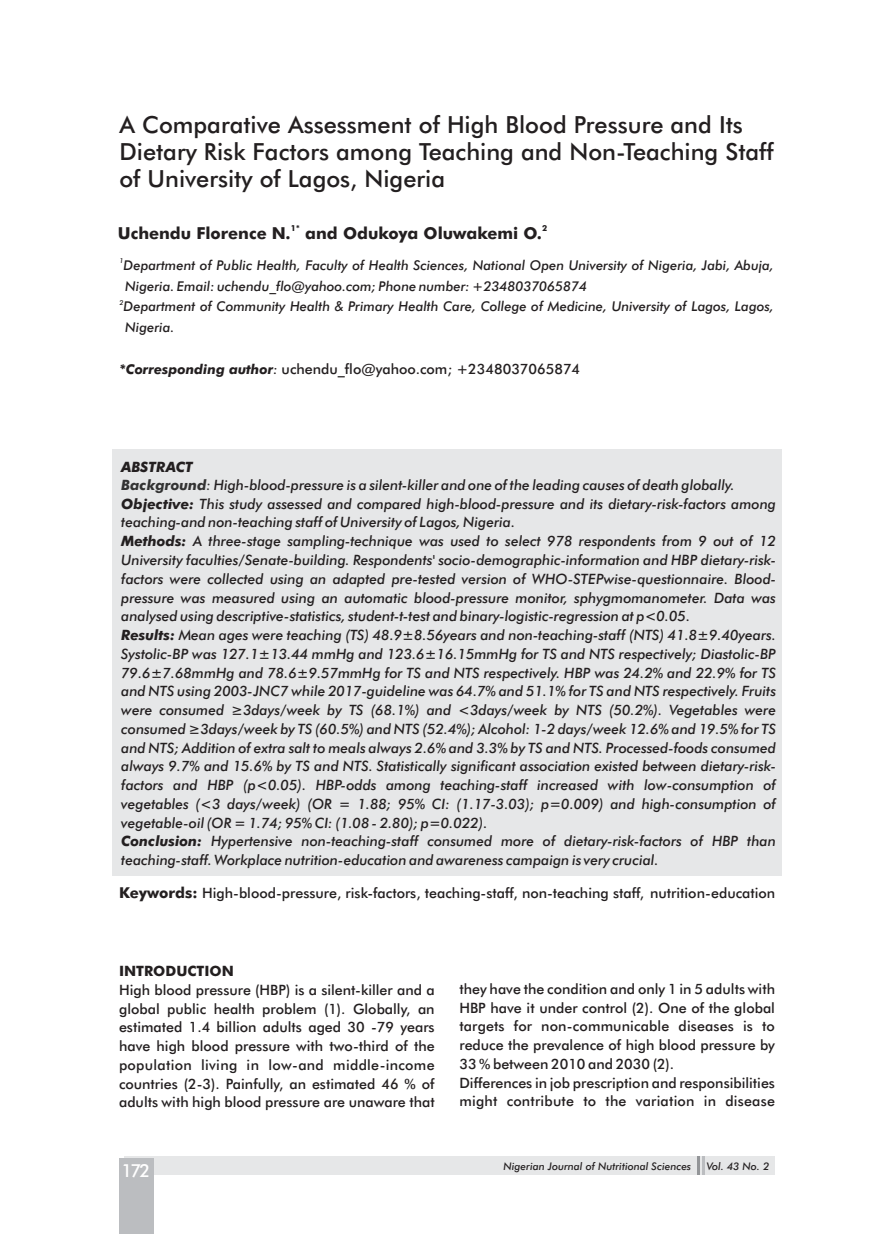
<style>
.page{position:relative;width:893px;height:1234px;background:#fff}
.page>*{position:absolute;margin:0;border:0;box-sizing:border-box;transform-origin:0 0}
.t1{font:500 23.55px/27px "Futura BT";color:#231f20}
.t2{font:500 18px "Futura BT";color:#fff}
.t3{font:700 16.5px "Futura BT";color:#231f20}
.t4{font:italic 500 14.25px/18.8px "Futura BT";color:#231f20}
.t5{font:500 14.25px/18.8px "Futura BT";color:#231f20;text-align:justify}
.t6{font:700 14.25px "Futura BT";color:#231f20}
.t7{font:italic 700 14.25px "Futura BT";color:#231f20}
.t8{font:italic 500 13.5px/20.7px "Futura BT";color:#231f20}
.t9{font:italic 500 10.5px "Futura BT";color:#231f20}
.t10{font:700 8.25px "Futura BT";color:#231f20}
.t11{font:italic 500 6.75px "Futura BT";color:#231f20}
.s1{font-weight:700;font-style:italic;font-size:13.5px}
.s2{font-style:italic;font-size:13.5px}
.s3{font-weight:700}
.s4{font-weight:700;color:#333}
.s5{color:#333}
.s6{font-weight:700;font-size:15px}
</style>
<div class="page">
<div style="left:112px;top:448px;width:669px;height:427px;background:#e6e7e8"></div>
<div style="left:124px;top:1156px;width:651px;height:18px;background:#e6e7e8"></div>
<div style="left:119px;top:1157px;width:35px;height:76px;background:#bbbdc0"></div>
<hr style="left:697px;top:1156px;width:3px;height:18px;background:#939598">
<hr style="left:702px;top:1156px;width:3px;height:18px;background:#bbbdc0">
<h1 class="t1" style="left:119px;top:113px;width:656px">A Comparative Assessment of High Blood Pressure and Its<br>Dietary Risk Factors among Teaching and Non-Teaching Staff of University of Lagos, Nigeria</h1>
<p class="t10" style="left:291px;top:224px;width:11px">1*</p>
<p class="t10" style="left:542px;top:224px;width:7px">2</p>
<p class="t3" style="left:118px;top:226px;width:426px">Uchendu Florence N. and Odukoya Oluwakemi O.</p>
<p class="t11" style="left:120px;top:258px;width:5px">1</p>
<p class="t8" style="left:124px;top:256px;width:652px">Department of Public Health, Faculty of Health Sciences, National Open University of Nigeria, Jabi, Abuja,<br>Nigeria. Email: uchendu_flo@yahoo.com; Phone number: +2348037065874</p>
<p class="t11" style="left:120px;top:299px;width:5px">2</p>
<p class="t8" style="left:124px;top:297px;width:652px">Department of Community Health &amp; Primary Health Care, College of Medicine, University of Lagos, Lagos,<br>Nigeria.</p>
<p class="t5" style="left:120px;top:360px;width:462px"><span class="s1">*Corresponding author</span><span class="s2">:</span> uchendu_flo@yahoo.com; +2348037065874</p>
<p class="t7" style="left:121px;top:461px;width:73px">ABSTRACT</p>
<p class="t4" style="left:121px;top:495px;width:656px"><span class="s3">Objective:</span> This study assessed and compared high-blood-pressure and its dietary-risk-factors among teaching-and non-teaching staff of University of Lagos, Nigeria.</p>
<p class="t4" style="left:121px;top:476px;width:615px"><span class="s4">Background</span><span class="s5">:</span> High-blood-pressure is a silent-killer and one of the leading causes of death globally.</p>
<p class="t4" style="left:121px;top:533px;width:656px;text-align:justify"><span class="s3">Methods:</span> A three-stage sampling-technique was used to select 978 respondents from 9 out of 12<br>University faculties/Senate-building. Respondents' socio-demographic-information and HBP dietary-risk&shy;factors were collected using an adapted pre-tested version of WHO-STEPwise-questionnaire. Blood&shy;pressure was measured using an automatic blood-pressure monitor, sphygmomanometer. Data was analysed using descriptive-statistics, student-t-test and binary-logistic-regression at p&lt;0.05.</p>
<p class="t4" style="left:121px;top:626px;width:656px;text-align:justify"><span class="s3">Results:</span> Mean ages were teaching (TS) 48.9±8.56years and non-teaching-staff (NTS) 41.8±9.40years.<br>Systolic-BP was 127.1±13.44 mmHg and 123.6±16.15mmHg for TS and NTS respectively; Diastolic-BP 79.6±7.68mmHg and 78.6±9.57mmHg for TS and NTS respectively. HBP was 24.2% and 22.9% for TS and NTS using 2003-JNC7 while 2017-guideline was 64.7% and 51.1% for TS and NTS respectively. Fruits were consumed ≥3days/week by TS (68.1%) and &lt;3days/week by NTS (50.2%). Vegetables were consumed ≥3days/week by TS (60.5%) and NTS (52.4%); Alcohol: 1-2 days/week 12.6% and 19.5% for TS and NTS; Addition of extra salt to meals always 2.6% and 3.3% by TS and NTS. Processed-foods consumed always 9.7% and 15.6% by TS and NTS. Statistically significant association existed between dietary-risk&shy;factors and HBP (p&lt;0.05). HBP-odds among teaching-staff increased with low-consumption of vegetables (&lt;3 days/week) (OR = 1.88; 95% CI: (1.17-3.03); p=0.009) and high-consumption of vegetable-oil (OR = 1.74; 95% CI: (1.08 - 2.80); p=0.022).</p>
<p class="t4" style="left:121px;top:833px;width:656px"><span class="s3">Conclusion:</span> Hypertensive non-teaching-staff consumed more of dietary-risk-factors of HBP than teaching-staff. Workplace nutrition-education and awareness campaign is very crucial.</p>
<p class="t5" style="left:119px;top:884px;width:658px"><span class="s6">Keywords:</span> High-blood-pressure, risk-factors, teaching-staff, non-teaching staff, nutrition-education</p>
<p class="t6" style="left:119px;top:965px;width:116px">INTRODUCTION</p>
<p class="t5" style="left:119px;top:981px;width:317px">High blood pressure (HBP) is a silent-killer and a global public health problem (1). Globally, an estimated 1.4 billion adults aged 30 -79 years have high blood pressure with two-third of the population living in low-and middle-income countries (2-3). Painfully, an estimated 46 % of adults with high blood pressure are unaware that</p>
<p class="t5" style="left:459px;top:980px;width:317px;text-align:left">they have the condition and only 1 in 5 adults with HBP have it under control (2). One of the global targets for non-communicable diseases is to reduce the prevalence of high blood pressure by 33 % between 2010 and 2030 (2).<br>Differences in job prescription and responsibilities might contribute to the variation in disease</p>
<p class="t2" style="left:121px;top:1162px;width:30px">172</p>
<p class="t9" style="left:504px;top:1161px;width:189px">Nigerian Journal of Nutritional Sciences</p>
<p class="t9" style="left:707px;top:1161px;width:64px">Vol. 43 No. 2</p>
</div>
